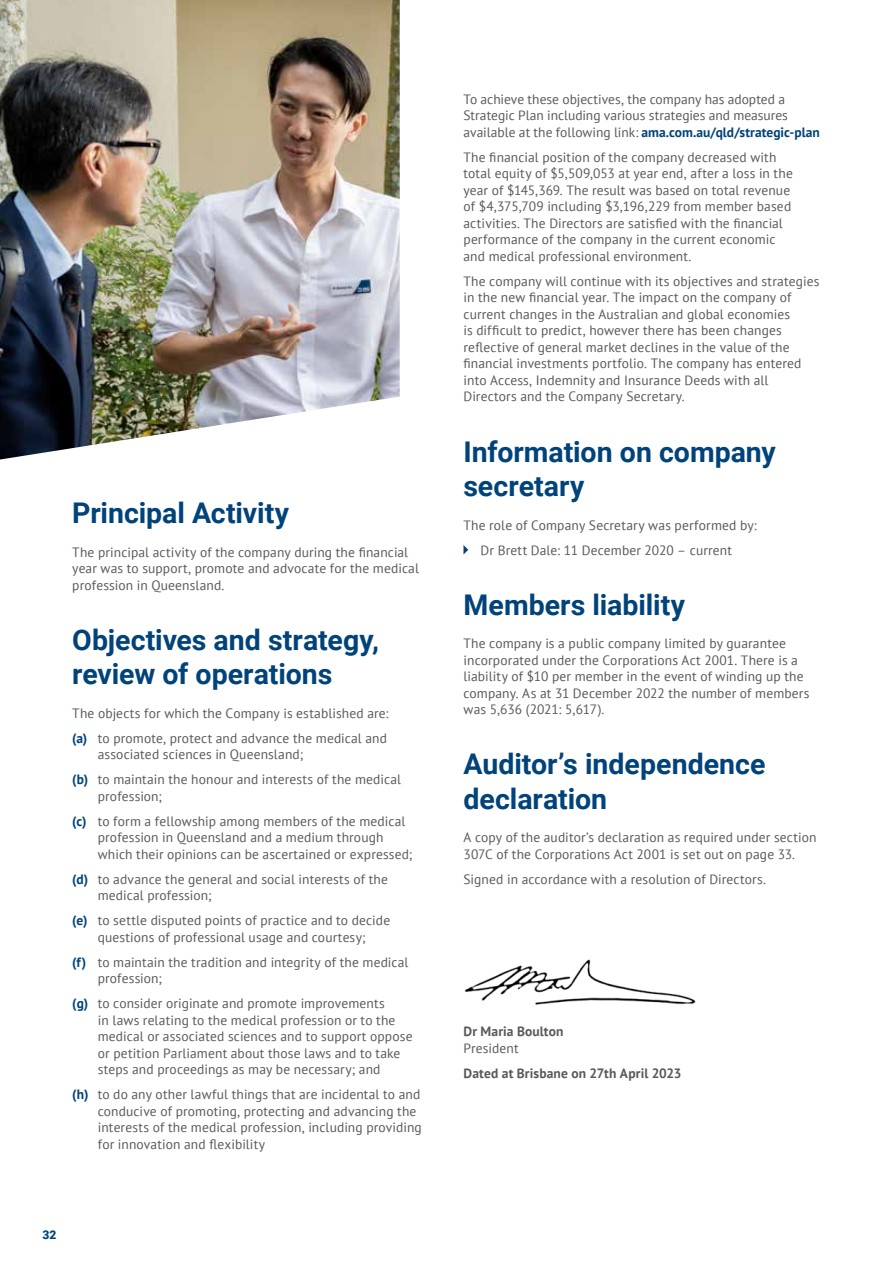
<style>
.page{position:relative;width:893px;height:1263px;background:#fff}
.page>*{position:absolute;margin:0;border:0;box-sizing:border-box;transform-origin:0 0}
.t1{font:700 28.5px/34.5px "Roboto";color:#00437b}
.t2{font:13.5px/16.5px "PT Sans";letter-spacing:.01em;color:#58595b}
.t3{font:700 13.5px "PT Sans";letter-spacing:.01em;color:#58595b}
.t4{font:900 12px "Roboto";color:#00437b}
.s1{font-weight:700;color:#00437b}
</style>
<div class="page">
<img style="left:465px;top:959px;width:231px;height:46px">
<svg style="left:463px;top:545px;width:5px;height:9px"></svg>
<img style="left:0;top:0;width:400px;height:459px">
<h1 class="t1" style="left:72px;top:495px;width:218px">Principal Activity</h1>
<p class="t2" style="left:72px;top:543px;width:348px">The principal activity of the company during the financial year was to support, promote and advocate for the medical profession in Queensland.</p>
<h1 class="t1" style="left:72px;top:621px;width:308px">Objectives and strategy, review of operations</h1>
<p class="t2" style="left:72px;top:700px;width:318px;line-height:25px">The objects for which the Company is established are: <span class="s1">(a)</span> to promote, protect and advance the medical and</p>
<p class="t2" style="left:72px;top:742px;width:330px;line-height:25px;text-indent:26px">associated sciences in Queensland;<br><span class="s1">(b)</span> to maintain the honour and interests of the medical</p>
<p class="t2" style="left:72px;top:783px;width:335px;line-height:25px;text-indent:26px">profession;<br><span class="s1">(c)</span> to form a fellowship among members of the medical</p>
<p class="t2" style="left:98px;top:829px;width:316px">profession in Queensland and a medium through which their opinions can be ascertained or expressed;</p>
<p class="t2" style="left:98px;top:870px;width:292px;text-indent:-26px"><span class="s1">(d)</span> to advance the general and social interests of the medical profession;</p>
<p class="t2" style="left:72px;top:912px;width:319px;text-align:center"><span class="s1">(e)</span> to settle disputed points of practice and to decide questions of professional usage and courtesy;</p>
<p class="t2" style="left:98px;top:953px;width:312px;text-indent:-26px"><span class="s1">(f)</span> to maintain the tradition and integrity of the medical profession;</p>
<p class="t2" style="left:98px;top:995px;width:316px;text-indent:-26px"><span class="s1">(g)</span> to consider originate and promote improvements<br>in laws relating to the medical profession or to the medical or associated sciences and to support oppose or petition Parliament about those laws and to take steps and proceedings as may be necessary; and</p>
<p class="t2" style="left:98px;top:1086px;width:326px;text-indent:-26px"><span class="s1">(h)</span> to do any other lawful things that are incidental to and conducive of promoting, protecting and advancing the interests of the medical profession, including providing for innovation and flexibility</p>
<p class="t4" style="left:43px;top:1226px;width:16px">32</p>
<p class="t2" style="left:463px;top:91px;width:358px">To achieve these objectives, the company has adopted a<br>Strategic Plan including various strategies and measures available at the following link: <span class="s1">ama.com.au/qld/strategic-plan</span></p>
<p class="t2" style="left:463px;top:149px;width:331px">The financial position of the company decreased with total equity of $5,509,053 at year end, after a loss in the year of $145,369. The result was based on total revenue of $4,375,709 including $3,196,229 from member based activities. The Directors are satisfied with the financial performance of the company in the current economic and medical professional environment.</p>
<p class="t2" style="left:463px;top:273px;width:357px">The company will continue with its objectives and strategies in the new financial year. The impact on the company of current changes in the Australian and global economies<br>is difficult to predict, however there has been changes reflective of general market declines in the value of the financial investments portfolio. The company has entered into Access, Indemnity and Insurance Deeds with all Directors and the Company Secretary.</p>
<h1 class="t1" style="left:463px;top:433px;width:314px">Information on company secretary</h1>
<p class="t2" style="left:463px;top:512px;width:295px;line-height:25px;text-align:center">The role of Company Secretary was performed by:<br>Dr Brett Dale: 11 December 2020 – current</p>
<h1 class="t1" style="left:463px;top:586px;width:223px">Members liability</h1>
<p class="t2" style="left:463px;top:635px;width:347px">The company is a public company limited by guarantee incorporated under the Corporations Act 2001. There is a liability of $10 per member in the event of winding up the company. As at 31 December 2022 the number of members was 5,636 (2021: 5,617).</p>
<h1 class="t1" style="left:463px;top:746px;width:303px">Auditor’s independence declaration</h1>
<p class="t2" style="left:463px;top:829px;width:355px">A copy of the auditor’s declaration as required under section<br>307C of the Corporations Act 2001 is set out on page 33.</p>
<p class="t2" style="left:463px;top:870px;width:304px">Signed in accordance with a resolution of Directors.</p>
<p class="t3" style="left:463px;top:1022px;width:102px">Dr Maria Boulton</p>
<p class="t2" style="left:463px;top:1039px;width:57px">President</p>
<p class="t3" style="left:463px;top:1064px;width:219px">Dated at Brisbane on 27th April 2023</p>
</div>
